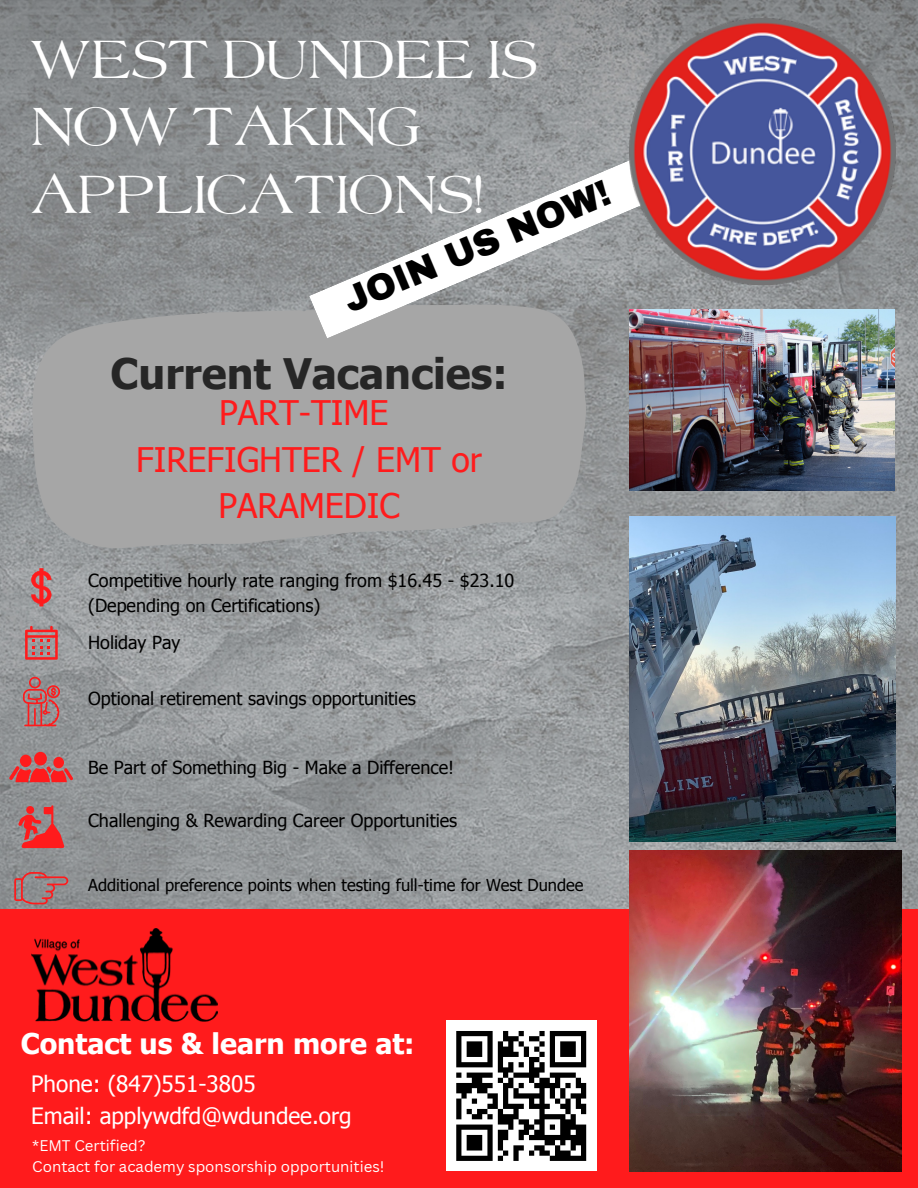
<style>
.page{position:relative;width:918px;height:1188px;background:#fff}
.page>*{position:absolute;margin:0;border:0;box-sizing:border-box;transform-origin:0 0}
.t1{font:48.6px/67.5px "Americana Font";color:#fff}
.t2{font:700 42px "Tahoma";color:#262626}
.t3{font:900 36px "Archivo";color:#000}
.t4{font:33.9px/46.7px "Tahoma";color:#ff1b1c;text-align:center}
.t5{font:700 28.5px "Tahoma";color:#fff}
.t6{font:22.5px/31.5px "Tahoma";color:#fff}
.t7{font:18px/24.8px "Tahoma";color:#000}
.t8{font:16.5px "Tahoma";color:#000}
.t9{font:15px/20.2px "Canva Sans";color:#fff}
</style>
<div class="page">
<img style="left:0;top:0;width:918px;height:909px">
<div style="left:0;top:909px;width:918px;height:279px;background:#ff1b1c"></div>
<div style="left:446px;top:1021px;width:151px;height:150px;background:#fff"></div>
<div style="left:456px;top:1031px;width:37px;height:5px;background:#000"></div>
<div style="left:550px;top:1031px;width:36px;height:5px;background:#000"></div>
<div style="left:503px;top:1036px;width:16px;height:5px;background:#000"></div>
<div style="left:467px;top:1041px;width:15px;height:6px;background:#000"></div>
<div style="left:560px;top:1041px;width:16px;height:6px;background:#000"></div>
<div style="left:467px;top:1047px;width:15px;height:5px;background:#000"></div>
<div style="left:560px;top:1047px;width:16px;height:5px;background:#000"></div>
<div style="left:467px;top:1052px;width:15px;height:5px;background:#000"></div>
<div style="left:498px;top:1052px;width:21px;height:5px;background:#000"></div>
<div style="left:560px;top:1052px;width:16px;height:5px;background:#000"></div>
<svg style="left:456px;top:1036px;width:5px;height:26px"></svg>
<svg style="left:581px;top:1036px;width:5px;height:26px"></svg>
<div style="left:456px;top:1062px;width:37px;height:5px;background:#000"></div>
<svg style="left:487px;top:1031px;width:26px;height:36px"></svg>
<svg style="left:519px;top:1031px;width:36px;height:36px"></svg>
<div style="left:550px;top:1062px;width:36px;height:5px;background:#000"></div>
<div style="left:498px;top:1067px;width:15px;height:6px;background:#000"></div>
<div style="left:529px;top:1067px;width:16px;height:6px;background:#000"></div>
<svg style="left:456px;top:1073px;width:5px;height:5px"></svg>
<div style="left:467px;top:1073px;width:26px;height:5px;background:#000"></div>
<div style="left:472px;top:1078px;width:10px;height:5px;background:#000"></div>
<div style="left:456px;top:1083px;width:37px;height:5px;background:#000"></div>
<div style="left:456px;top:1088px;width:16px;height:5px;background:#000"></div>
<div style="left:477px;top:1088px;width:10px;height:5px;background:#000"></div>
<div style="left:477px;top:1109px;width:10px;height:5px;background:#000"></div>
<svg style="left:456px;top:1093px;width:21px;height:26px"></svg>
<div style="left:472px;top:1114px;width:10px;height:5px;background:#000"></div>
<svg style="left:487px;top:1073px;width:99px;height:46px"></svg>
<div style="left:498px;top:1119px;width:15px;height:6px;background:#000"></div>
<div style="left:519px;top:1119px;width:10px;height:6px;background:#000"></div>
<div style="left:534px;top:1119px;width:11px;height:6px;background:#000"></div>
<div style="left:560px;top:1119px;width:16px;height:6px;background:#000"></div>
<div style="left:456px;top:1125px;width:37px;height:5px;background:#000"></div>
<div style="left:560px;top:1125px;width:26px;height:5px;background:#000"></div>
<div style="left:560px;top:1130px;width:11px;height:5px;background:#000"></div>
<div style="left:576px;top:1130px;width:10px;height:5px;background:#000"></div>
<div style="left:467px;top:1135px;width:15px;height:5px;background:#000"></div>
<div style="left:529px;top:1135px;width:57px;height:5px;background:#000"></div>
<div style="left:467px;top:1140px;width:15px;height:5px;background:#000"></div>
<div style="left:571px;top:1140px;width:15px;height:5px;background:#000"></div>
<div style="left:467px;top:1145px;width:15px;height:6px;background:#000"></div>
<svg style="left:456px;top:1130px;width:5px;height:26px"></svg>
<div style="left:555px;top:1151px;width:16px;height:5px;background:#000"></div>
<svg style="left:571px;top:1145px;width:15px;height:11px"></svg>
<div style="left:456px;top:1156px;width:37px;height:5px;background:#000"></div>
<svg style="left:487px;top:1125px;width:78px;height:36px"></svg>
<div style="left:550px;top:1156px;width:36px;height:5px;background:#000"></div>
<img style="left:31px;top:928px;width:187px;height:94px">
<svg style="left:32px;top:304px;width:554px;height:246px;background:#a3a4a4"></svg>
<svg style="left:309px;top:148px;width:367px;height:190px"></svg>
<img style="left:630px;top:19px;width:265px;height:265px">
<img style="left:630px;top:851px;width:272px;height:320px">
<img style="left:630px;top:516px;width:265px;height:325px">
<img style="left:630px;top:310px;width:265px;height:181px">
<svg style="left:31px;top:568px;width:20px;height:38px"></svg>
<svg style="left:25px;top:626px;width:33px;height:34px"></svg>
<svg style="left:23px;top:677px;width:37px;height:49px;background:#af7072"></svg>
<svg style="left:14px;top:872px;width:54px;height:32px;background:#a17779"></svg>
<svg style="left:18px;top:805px;width:46px;height:43px;background:#c45759"></svg>
<div style="left:34px;top:752px;width:13px;height:13px;background:#ff1b1c;border-radius:50%"></div>
<div style="left:53px;top:757px;width:11px;height:11px;background:#ff1b1c;border-radius:50%"></div>
<div style="left:20px;top:755px;width:12px;height:12px;background:#ff1b1c;border-radius:50%"></div>
<svg style="left:9px;top:766px;width:65px;height:16px"></svg>
<h1 class="t1" style="left:31px;top:24px;width:508px">WEST DUNDEE IS<br>NOW TAKING<br>APPLICATIONS!</h1>
<h3 class="t3" style="left:338px;top:284px;width:287px;rotate:-23deg">JOIN US NOW!</h3>
<h2 class="t2" style="left:111px;top:347px;width:399px">Current Vacancies:</h2>
<h3 class="t4" style="left:136px;top:388px;width:347px">PART-TIME<br>FIREFIGHTER / EMT or<br>PARAMEDIC</h3>
<p class="t7" style="left:88px;top:567px;width:428px">Competitive hourly rate ranging from $16.45 - $23.10 (Depending on Certifications)</p>
<p class="t7" style="left:88px;top:630px;width:94px">Holiday Pay</p>
<p class="t7" style="left:88px;top:686px;width:329px">Optional retirement savings opportunities</p>
<p class="t7" style="left:88px;top:754px;width:368px">Be Part of Something Big - Make a Difference!</p>
<p class="t7" style="left:88px;top:807px;width:371px">Challenging &amp; Rewarding Career Opportunities</p>
<p class="t8" style="left:88px;top:874px;width:497px">Additional preference points when testing full-time for West Dundee</p>
<h3 class="t5" style="left:21px;top:1026px;width:395px">Contact us &amp; learn more at:</h3>
<p class="t6" style="left:31px;top:1067px;width:322px">Phone: (847)551-3805<br>Email: applywdfd@wdundee.org</p>
<p class="t9" style="left:32px;top:1135px;width:354px">*EMT Certified?<br>Contact for academy sponsorship opportunities!</p>
</div>
